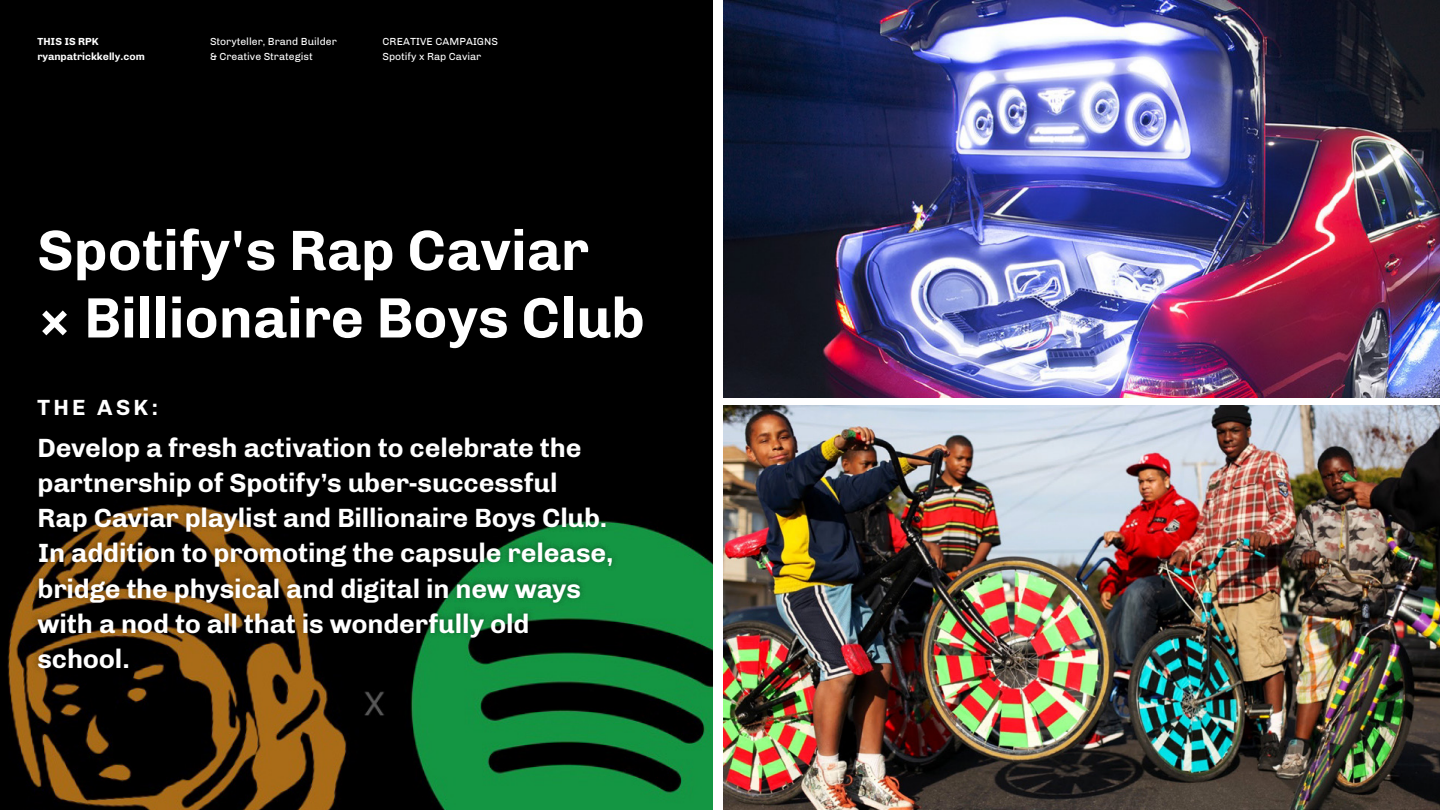
<style>
.page{position:relative;width:1440px;height:810px;background:#fff}
.page>*{position:absolute;margin:0;border:0;box-sizing:border-box;transform-origin:0 0}
.t1{font:700 57px/67.5px "Chivo";color:#fff}
.t2{font:700 27px/35.2px "Chivo";letter-spacing:-.005em;color:#fff}
.t3{font:700 22.5px "Chivo";letter-spacing:.145em;color:#fff}
.t4{font:10.5px/15px "Chivo";color:#fff}
.t5{font:700 10.5px/15px "Chivo";color:#fff}
</style>
<div class="page">
<div style="left:0;top:0;width:712px;height:810px;background:#000"></div>
<img style="left:7px;top:522px;width:705px;height:288px">
<img style="left:724px;top:0;width:716px;height:398px">
<img style="left:724px;top:406px;width:716px;height:404px">
<div style="left:31px;top:393px;width:587px;height:281px;background:#000;opacity:.25"></div>
<p class="t4" style="left:210px;top:34px;width:128px">Storyteller, Brand Builder &amp; Creative Strategist</p>
<p class="t5" style="left:38px;top:34px;width:109px">THIS IS RPK ryanpatrickkelly.com</p>
<p class="t4" style="left:382px;top:34px;width:117px">CREATIVE CAMPAIGNS<br>Spotify x Rap Caviar</p>
<h1 class="t1" style="left:38px;top:217px;width:609px">Spotify's Rap Caviar<br>× Billionaire Boys Club</h1>
<p class="t3" style="left:38px;top:394px;width:122px">THE ASK:</p>
<p class="t2" style="left:38px;top:430px;width:578px">Develop a fresh activation to celebrate the partnership of Spotify’s uber-successful Rap Caviar playlist and Billionaire Boys Club.<br>In addition to promoting the capsule release, bridge the physical and digital in new ways with a nod to all that is wonderfully old school.</p>
</div>
